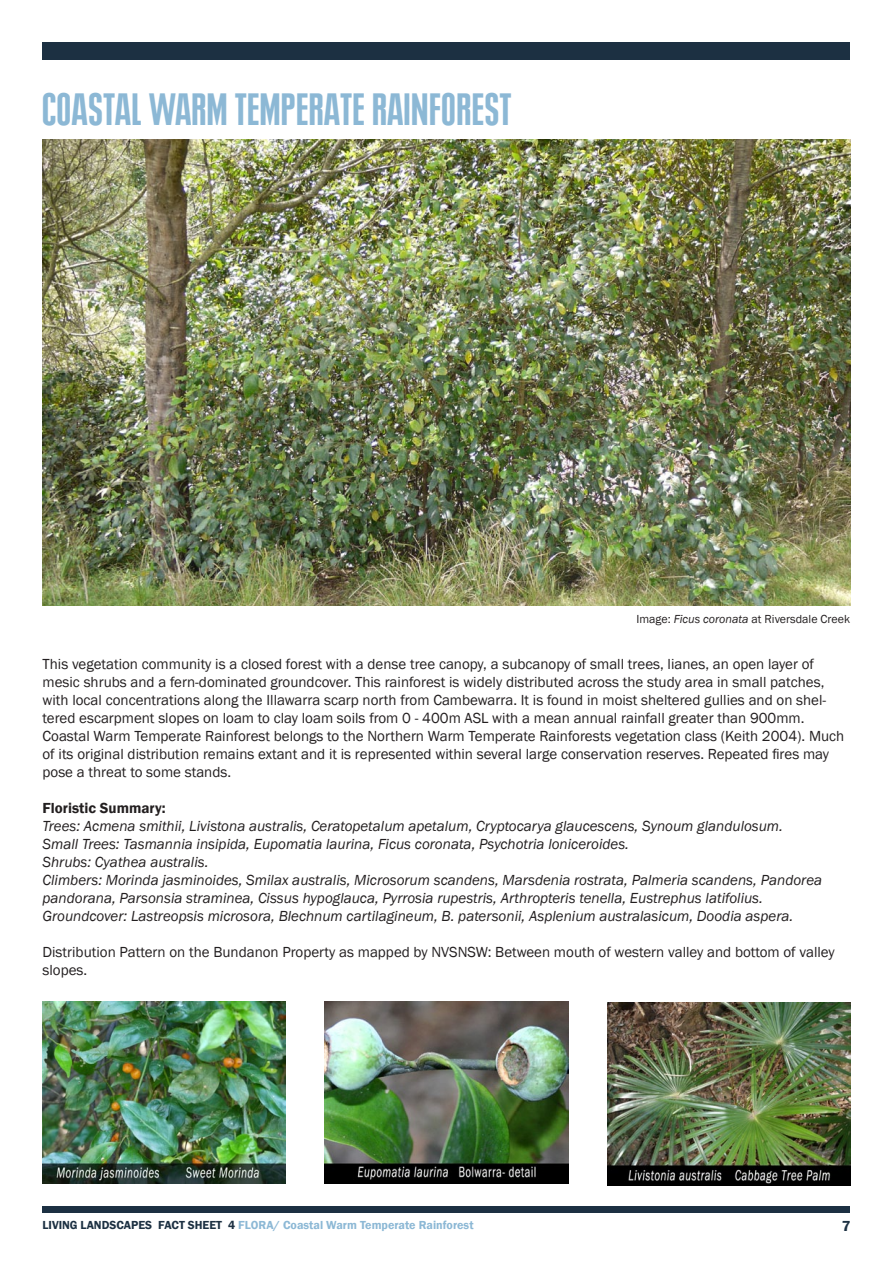
<style>
.page{position:relative;width:893px;height:1263px;background:#fff}
.page>*{position:absolute;margin:0;border:0;box-sizing:border-box;transform-origin:0 0}
.HEADING{font:900 extra-condensed 45px "Plak LT";letter-spacing:.025em;color:#8cb8d5}
.Body_Text{font:15px/18px "Franklin Gothic";color:#231f20}
.Body_Text_latin_name{font:italic 15px/18px "Franklin Gothic";color:#231f20}
.Body_Bold{font:600 15px "Franklin Gothic";color:#231f20}
.t1{font:600 15px "Franklin Gothic";color:#1c3042}
.Footer_Bold{font:600 12px "Franklin Gothic";color:#8cb8d5}
.Captions-Photos{font:12px "Franklin Gothic";color:#231f20}
.s1{font-style:italic}
.s2{color:#1c3042}
</style>
<div class="page">
<div style="left:43px;top:1206px;width:807px;height:7px;background:#1c3042"></div>
<div style="left:43px;top:43px;width:807px;height:17px;background:#1c3042"></div>
<img style="left:43px;top:139px;width:807px;height:466px">
<img style="left:607px;top:1003px;width:243px;height:182px">
<img style="left:325px;top:1001px;width:243px;height:182px">
<img style="left:43px;top:1001px;width:243px;height:182px">
<p class="HEADING" style="left:43px;top:83px;width:470px">COASTAL WARM TEMPERATE RAINFOREST</p>
<p class="Captions-Photos" style="left:636px;top:611px;width:215px">Image: <span class="s1">Ficus coronata</span> at Riversdale Creek</p>
<p class="Body_Text" style="left:43px;top:655px;width:803px">This vegetation community is a closed forest with a dense tree canopy, a subcanopy of small trees, lianes, an open layer of mesic shrubs and a fern-dominated groundcover. This rainforest is widely distributed across the study area in small patches, with local concentrations along the Illawarra scarp north from Cambewarra. It is found in moist sheltered gullies and on shel&shy;tered escarpment slopes on loam to clay loam soils from 0 - 400m ASL with a mean annual rainfall greater than 900mm.<br>Coastal Warm Temperate Rainforest belongs to the Northern Warm Temperate Rainforests vegetation class (Keith 2004). Much of its original distribution remains extant and it is represented within several large conservation reserves. Repeated fires may pose a threat to some stands.</p>
<p class="Body_Bold" style="left:43px;top:798px;width:125px">Floristic Summary:</p>
<p class="Body_Text_latin_name" style="left:43px;top:817px;width:742px">Trees: Acmena smithii, Livistona australis, Ceratopetalum apetalum, Cryptocarya glaucescens, Synoum glandulosum.</p>
<p class="Body_Text_latin_name" style="left:43px;top:835px;width:588px">Small Trees: Tasmannia insipida, Eupomatia laurina, Ficus coronata, Psychotria loniceroides.</p>
<p class="Body_Text_latin_name" style="left:43px;top:853px;width:167px">Shrubs: Cyathea australis.</p>
<p class="Body_Text_latin_name" style="left:43px;top:871px;width:781px">Climbers: Morinda jasminoides, Smilax australis, Microsorum scandens, Marsdenia rostrata, Palmeria scandens, Pandorea pandorana, Parsonsia straminea, Cissus hypoglauca, Pyrrosia rupestris, Arthropteris tenella, Eustrephus latifolius.</p>
<p class="Body_Text_latin_name" style="left:43px;top:907px;width:752px">Groundcover: Lastreopsis microsora, Blechnum cartilagineum, B. patersonii, Asplenium australasicum, Doodia aspera.</p>
<p class="Body_Text" style="left:43px;top:943px;width:794px">Distribution Pattern on the Bundanon Property as mapped by NVSNSW: Between mouth of western valley and bottom of valley slopes.</p>
<p class="Footer_Bold" style="left:43px;top:1217px;width:433px"><span class="s2">LIVING LANDSCAPES FACT SHEET 4</span> FLORA/ Coastal Warm Temperate Rainforest</p>
<p class="t1" style="left:842px;top:1217px;width:10px">7</p>
</div>
